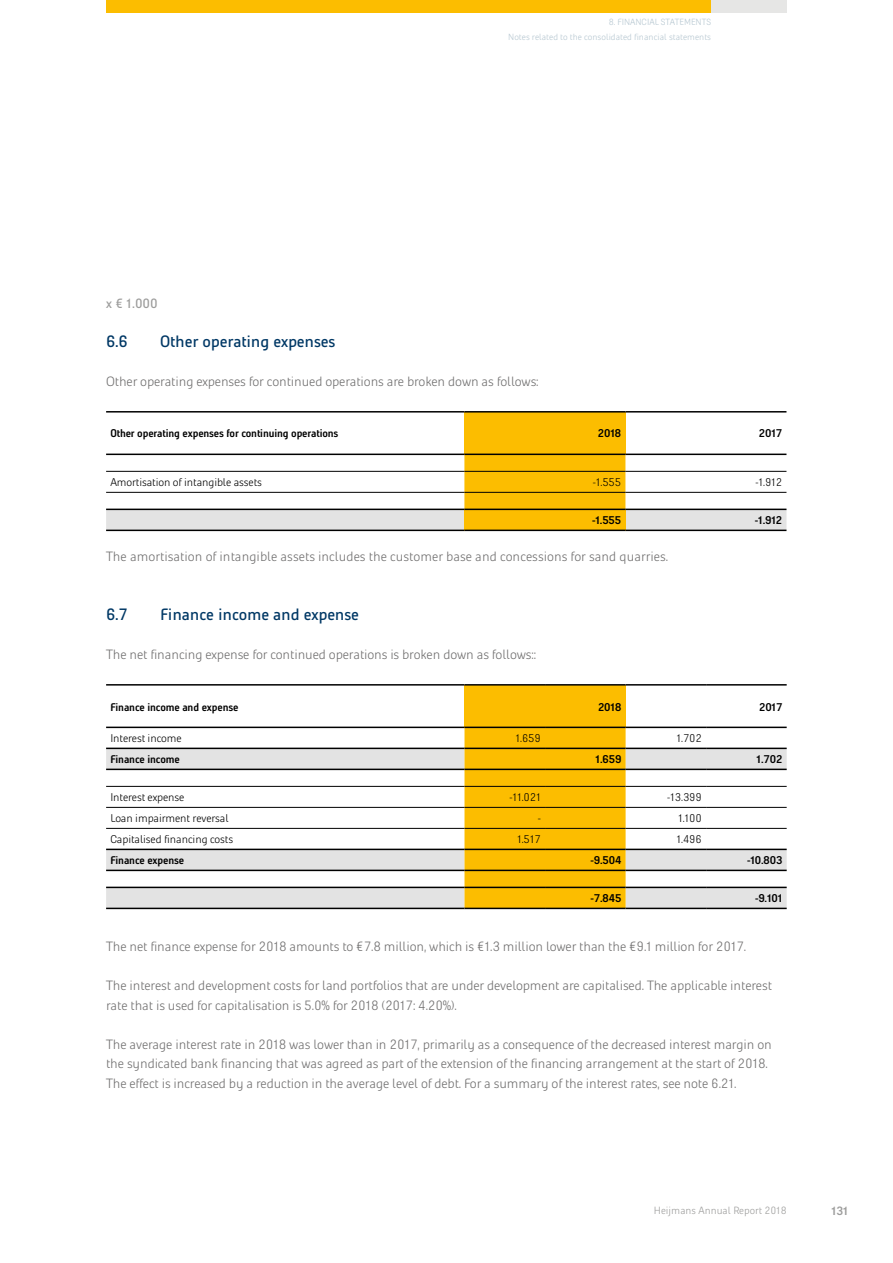
<style>
.page{position:relative;width:893px;height:1263px;background:#fff}
.page>*{position:absolute;margin:0;border:0;box-sizing:border-box;transform-origin:0 0}
.t1{font:16.5px "Heijmans";letter-spacing:-.01em;color:#003865}
.t2{font:300 13.5px/19.5px "Heijmans";letter-spacing:-.01em;color:#706f6f}
.t3{font:13.5px "Heijmans";color:#9d9d9c}
.t4{font:700 12px "Heijmans Con";color:#9d9d9c}
.t5{font:700 11.25px "Heijmans Con";letter-spacing:-.01em;color:#000}
.t6{font:300 11.25px "Heijmans";letter-spacing:-.01em;color:#000}
.t7{font:300 10.5px "Heijmans";color:#9d9d9c}
.t8{font:300 9px "Heijmans";color:#b5c6d0}
</style>
<div class="page">
<div style="left:106px;top:0;width:605px;height:13px;background:#fcbd00"></div>
<div style="left:711px;top:0;width:76px;height:13px;background:#e6e6e5"></div>
<svg style="left:106px;top:413px;width:680px;height:117px"></svg>
<div style="left:464px;top:509px;width:161px;height:21px;background:#fcbd00"></div>
<hr style="left:106px;top:471px;width:358px;height:1px;background:#000">
<hr style="left:106px;top:492px;width:358px;height:1px;background:#000">
<hr style="left:625px;top:471px;width:161px;height:1px;background:#000">
<hr style="left:625px;top:492px;width:161px;height:1px;background:#000">
<hr style="left:464px;top:471px;width:161px;height:1px;background:#000">
<hr style="left:464px;top:492px;width:161px;height:1px;background:#000">
<hr style="left:106px;top:509px;width:358px;height:1px;background:#000">
<hr style="left:464px;top:509px;width:161px;height:1px;background:#000">
<hr style="left:625px;top:509px;width:161px;height:1px;background:#000">
<hr style="left:106px;top:530px;width:358px;height:1px;background:#000">
<hr style="left:464px;top:530px;width:161px;height:1px;background:#000">
<hr style="left:625px;top:530px;width:161px;height:1px;background:#000">
<hr style="left:106px;top:411px;width:358px;height:2px;background:#000">
<hr style="left:464px;top:411px;width:161px;height:2px;background:#000">
<hr style="left:625px;top:411px;width:161px;height:2px;background:#000">
<hr style="left:106px;top:454px;width:358px;height:1px;background:#000">
<hr style="left:464px;top:454px;width:161px;height:1px;background:#000">
<hr style="left:625px;top:454px;width:161px;height:1px;background:#000">
<svg style="left:106px;top:686px;width:681px;height:222px"></svg>
<hr style="left:106px;top:807px;width:358px;height:1px;background:#000">
<hr style="left:464px;top:807px;width:81px;height:1px;background:#000">
<hr style="left:545px;top:807px;width:81px;height:1px;background:#000">
<hr style="left:626px;top:807px;width:80px;height:1px;background:#000">
<hr style="left:706px;top:807px;width:81px;height:1px;background:#000">
<hr style="left:106px;top:828px;width:358px;height:1px;background:#000">
<hr style="left:464px;top:828px;width:81px;height:1px;background:#000">
<hr style="left:545px;top:828px;width:81px;height:1px;background:#000">
<hr style="left:626px;top:828px;width:80px;height:1px;background:#000">
<hr style="left:706px;top:828px;width:81px;height:1px;background:#000">
<hr style="left:106px;top:786px;width:358px;height:1px;background:#000">
<hr style="left:106px;top:887px;width:358px;height:1px;background:#000">
<hr style="left:464px;top:887px;width:81px;height:1px;background:#000">
<hr style="left:545px;top:887px;width:81px;height:1px;background:#000">
<hr style="left:626px;top:887px;width:80px;height:1px;background:#000">
<hr style="left:706px;top:887px;width:81px;height:1px;background:#000">
<hr style="left:106px;top:908px;width:358px;height:1px;background:#000">
<hr style="left:464px;top:908px;width:81px;height:1px;background:#000">
<hr style="left:545px;top:908px;width:81px;height:1px;background:#000">
<hr style="left:626px;top:908px;width:80px;height:1px;background:#000">
<hr style="left:706px;top:908px;width:81px;height:1px;background:#000">
<hr style="left:464px;top:786px;width:81px;height:1px;background:#000">
<hr style="left:545px;top:786px;width:81px;height:1px;background:#000">
<hr style="left:626px;top:786px;width:80px;height:1px;background:#000">
<hr style="left:706px;top:786px;width:81px;height:1px;background:#000">
<hr style="left:106px;top:748px;width:358px;height:1px;background:#000">
<hr style="left:464px;top:748px;width:81px;height:1px;background:#000">
<hr style="left:545px;top:748px;width:81px;height:1px;background:#000">
<hr style="left:626px;top:748px;width:80px;height:1px;background:#000">
<hr style="left:706px;top:748px;width:81px;height:1px;background:#000">
<hr style="left:106px;top:769px;width:358px;height:1px;background:#000">
<hr style="left:464px;top:769px;width:81px;height:1px;background:#000">
<hr style="left:545px;top:769px;width:81px;height:1px;background:#000">
<hr style="left:626px;top:769px;width:80px;height:1px;background:#000">
<hr style="left:706px;top:769px;width:81px;height:1px;background:#000">
<hr style="left:106px;top:849px;width:358px;height:1px;background:#000">
<hr style="left:464px;top:849px;width:81px;height:1px;background:#000">
<hr style="left:545px;top:849px;width:81px;height:1px;background:#000">
<hr style="left:626px;top:849px;width:80px;height:1px;background:#000">
<hr style="left:706px;top:849px;width:81px;height:1px;background:#000">
<hr style="left:106px;top:870px;width:358px;height:1px;background:#000">
<hr style="left:464px;top:870px;width:81px;height:1px;background:#000">
<hr style="left:545px;top:870px;width:81px;height:1px;background:#000">
<hr style="left:626px;top:870px;width:80px;height:1px;background:#000">
<hr style="left:706px;top:870px;width:81px;height:1px;background:#000">
<hr style="left:106px;top:684px;width:358px;height:2px;background:#000">
<hr style="left:464px;top:684px;width:81px;height:2px;background:#000">
<hr style="left:545px;top:684px;width:81px;height:2px;background:#000">
<hr style="left:626px;top:684px;width:80px;height:2px;background:#000">
<hr style="left:706px;top:684px;width:81px;height:2px;background:#000">
<hr style="left:106px;top:727px;width:358px;height:1px;background:#000">
<hr style="left:464px;top:727px;width:81px;height:1px;background:#000">
<hr style="left:545px;top:727px;width:81px;height:1px;background:#000">
<hr style="left:626px;top:727px;width:80px;height:1px;background:#000">
<hr style="left:706px;top:727px;width:81px;height:1px;background:#000">
<p class="t8" style="left:609px;top:16px;width:104px">8. FINANCIAL STATEMENTS</p>
<p class="t8" style="left:508px;top:31px;width:204px">Notes related to the consolidated financial statements</p>
<p class="t3" style="left:106px;top:296px;width:53px">x € 1.000</p>
<p class="t1" style="left:106px;top:331px;width:23px">6.6</p>
<p class="t1" style="left:160px;top:331px;width:177px">Other operating expenses</p>
<p class="t2" style="left:106px;top:371px;width:434px">Other operating expenses for continued operations are broken down as follows:</p>
<p class="t5" style="left:110px;top:427px;width:230px">Other operating expenses for continuing operations</p>
<p class="t5" style="left:598px;top:427px;width:25px">2018</p>
<p class="t5" style="left:759px;top:427px;width:25px">2017</p>
<p class="t6" style="left:110px;top:476px;width:153px">Amortisation of intangible assets</p>
<p class="t6" style="left:593px;top:476px;width:30px">-1.555</p>
<p class="t6" style="left:755px;top:476px;width:28px">-1.912</p>
<p class="t5" style="left:592px;top:514px;width:31px">-1.555</p>
<p class="t5" style="left:755px;top:514px;width:29px">-1.912</p>
<p class="t2" style="left:106px;top:547px;width:564px">The amortisation of intangible assets includes the customer base and concessions for sand quarries.</p>
<p class="t1" style="left:106px;top:604px;width:23px">6.7</p>
<p class="t1" style="left:160px;top:604px;width:200px">Finance income and expense</p>
<p class="t2" style="left:106px;top:644px;width:431px">The net financing expense for continued operations is broken down as follows::</p>
<p class="t5" style="left:110px;top:700px;width:130px">Finance income and expense</p>
<p class="t5" style="left:598px;top:700px;width:25px">2018</p>
<p class="t5" style="left:759px;top:700px;width:25px">2017</p>
<p class="t6" style="left:110px;top:732px;width:73px">Interest income</p>
<p class="t6" style="left:515px;top:732px;width:27px">1.659</p>
<p class="t6" style="left:676px;top:732px;width:27px">1.702</p>
<p class="t5" style="left:110px;top:753px;width:71px">Finance income</p>
<p class="t5" style="left:596px;top:753px;width:27px">1.659</p>
<p class="t5" style="left:757px;top:753px;width:27px">1.702</p>
<p class="t6" style="left:110px;top:791px;width:75px">Interest expense</p>
<p class="t6" style="left:509px;top:791px;width:33px">-11.021</p>
<p class="t6" style="left:667px;top:791px;width:36px">-13.399</p>
<p class="t6" style="left:110px;top:812px;width:120px">Loan impairment reversal</p>
<p class="t6" style="left:538px;top:812px;width:5px">-</p>
<p class="t6" style="left:678px;top:812px;width:25px">1.100</p>
<p class="t6" style="left:110px;top:833px;width:124px">Capitalised financing costs</p>
<p class="t6" style="left:517px;top:833px;width:25px">1.517</p>
<p class="t6" style="left:676px;top:833px;width:27px">1.496</p>
<p class="t5" style="left:110px;top:854px;width:75px">Finance expense</p>
<p class="t5" style="left:590px;top:854px;width:32px">-9.504</p>
<p class="t5" style="left:747px;top:854px;width:37px">-10.803</p>
<p class="t5" style="left:590px;top:892px;width:32px">-7.845</p>
<p class="t5" style="left:755px;top:892px;width:29px">-9.101</p>
<p class="t2" style="left:106px;top:937px;width:642px">The net finance expense for 2018 amounts to €7.8 million, which is €1.3 million lower than the €9.1 million for 2017.</p>
<p class="t2" style="left:106px;top:976px;width:667px">The interest and development costs for land portfolios that are under development are capitalised. The applicable interest rate that is used for capitalisation is 5.0% for 2018 (2017: 4.20%).</p>
<p class="t2" style="left:106px;top:1034px;width:667px">The average interest rate in 2018 was lower than in 2017, primarily as a consequence of the decreased interest margin on the syndicated bank financing that was agreed as part of the extension of the financing arrangement at the start of 2018.<br>The effect is increased by a reduction in the average level of debt. For a summary of the interest rates, see note 6.21.</p>
<p class="t7" style="left:654px;top:1204px;width:134px">Heijmans Annual Report 2018</p>
<p class="t4" style="left:831px;top:1203px;width:18px">131</p>
</div>
